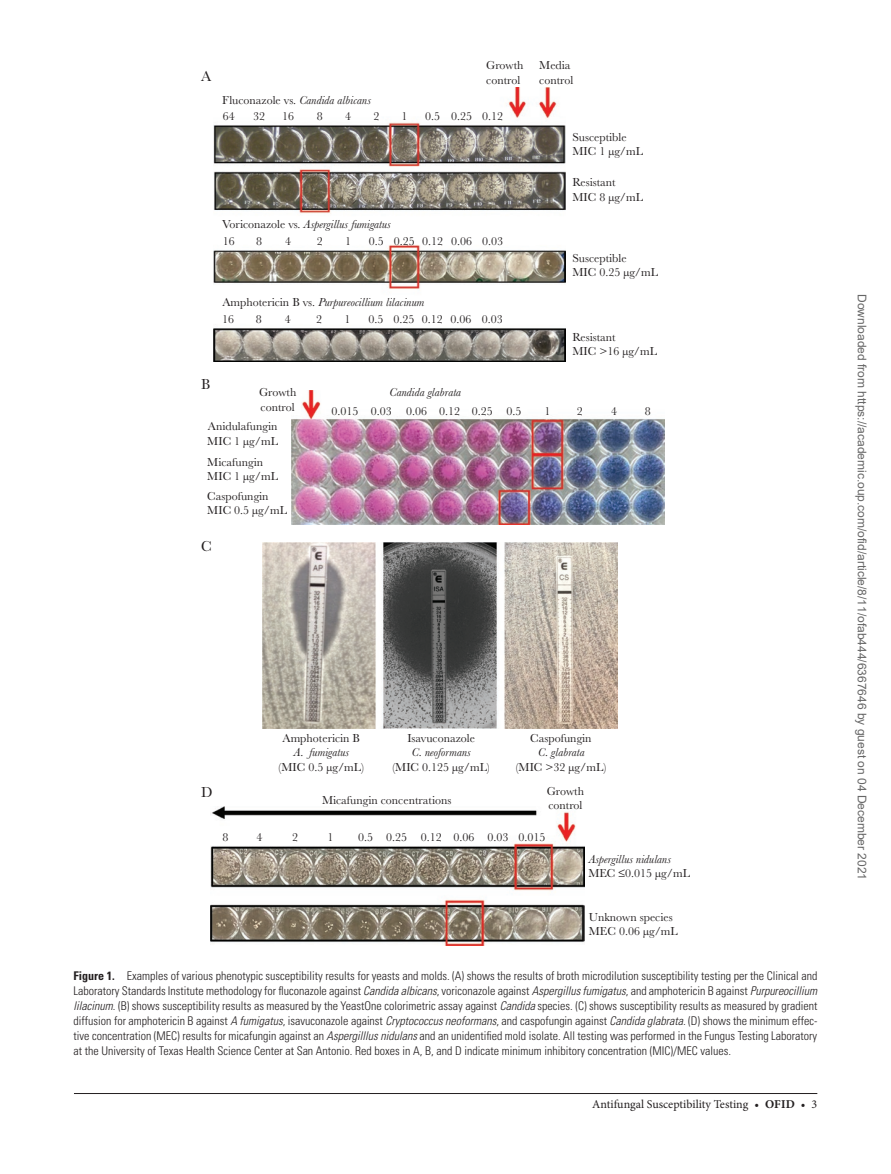
<style>
.page{position:relative;width:891px;height:1174px;background:#fff}
.page>*{position:absolute;margin:0;border:0;box-sizing:border-box;transform-origin:0 0}
.t1{font:15px "Baskerville MT Std";color:#231f20}
.t2{font:300 condensed 12px/15px "Univers LT Std";color:#231f20;text-align:justify}
.t3{font:12px/14.4px "Baskerville MT Std";color:#231f20}
.t4{font:italic 12px/14.4px "Baskerville MT Std";color:#231f20}
.t5{font:12px "Arial";color:#666}
.t6{font:12px "Minion Pro";color:#231f20}
.s1{font-style:normal}
.s2{font-weight:700}
.s3{font-style:italic}
</style>
<div class="page">
<hr style="left:74px;top:1093px;width:743px;height:1px;background:#231f20">
<img style="left:214px;top:87px;width:351px;height:274px">
<img style="left:291px;top:391px;width:373px;height:134px">
<img style="left:262px;top:542px;width:355px;height:186px">
<img style="left:211px;top:807px;width:374px;height:139px">
<p class="t1" style="left:201px;top:67px;width:12px">A</p>
<p class="t1" style="left:201px;top:375px;width:11px">B</p>
<p class="t4" style="left:222px;top:92px;width:150px"><span class="s1">Fluconazole vs.</span> Candida albicans</p>
<p class="t3" style="left:486px;top:58px;width:39px">Growth control</p>
<p class="t3" style="left:223px;top:109px;width:13px">64</p>
<p class="t3" style="left:253px;top:109px;width:13px">32</p>
<p class="t3" style="left:282px;top:109px;width:13px">16</p>
<p class="t3" style="left:317px;top:109px;width:7px">8</p>
<p class="t3" style="left:345px;top:109px;width:7px">4</p>
<p class="t3" style="left:373px;top:109px;width:7px">2</p>
<p class="t3" style="left:401px;top:109px;width:7px">1</p>
<p class="t3" style="left:425px;top:109px;width:79px">0.5 0.25 0.12</p>
<p class="t4" style="left:222px;top:217px;width:170px"><span class="s1">Voriconazole vs.</span> Aspergillus fumigatus</p>
<p class="t3" style="left:223px;top:234px;width:13px">16</p>
<p class="t3" style="left:256px;top:234px;width:7px">8</p>
<p class="t3" style="left:285px;top:234px;width:7px">4</p>
<p class="t3" style="left:317px;top:234px;width:7px">2</p>
<p class="t3" style="left:345px;top:234px;width:7px">1</p>
<p class="t3" style="left:369px;top:234px;width:136px">0.5 0.25 0.12 0.06 0.03</p>
<p class="t4" style="left:222px;top:295px;width:203px"><span class="s1">Amphotericin B vs.</span> Purpureocillium lilacinum</p>
<p class="t3" style="left:222px;top:311px;width:13px">16</p>
<p class="t3" style="left:256px;top:311px;width:7px">8</p>
<p class="t3" style="left:285px;top:311px;width:7px">4</p>
<p class="t3" style="left:316px;top:311px;width:7px">2</p>
<p class="t3" style="left:345px;top:311px;width:7px">1</p>
<p class="t3" style="left:368px;top:311px;width:136px">0.5 0.25 0.12 0.06 0.03</p>
<p class="t3" style="left:539px;top:58px;width:36px">Media control</p>
<p class="t3" style="left:572px;top:130px;width:72px">Susceptible<br>MIC 1 µg/mL</p>
<p class="t3" style="left:572px;top:175px;width:72px">Resistant<br>MIC 8 µg/mL</p>
<p class="t3" style="left:572px;top:251px;width:87px">Susceptible<br>MIC 0.25 µg/mL</p>
<p class="t3" style="left:572px;top:330px;width:86px">Resistant<br>MIC &gt;16 µg/mL</p>
<p class="t3" style="left:259px;top:385px;width:39px">Growth control</p>
<p class="t3" style="left:331px;top:404px;width:28px">0.015</p>
<p class="t4" style="left:389px;top:385px;width:73px">Candida glabrata</p>
<p class="t3" style="left:371px;top:404px;width:152px">0.03 0.06 0.12 0.25 0.5</p>
<p class="t3" style="left:544px;top:404px;width:7px">1</p>
<p class="t3" style="left:577px;top:404px;width:7px">2</p>
<p class="t3" style="left:611px;top:404px;width:7px">4</p>
<p class="t3" style="left:645px;top:404px;width:7px">8</p>
<p class="t3" style="left:207px;top:419px;width:72px">Anidulafungin<br>MIC 1 µg/mL</p>
<p class="t3" style="left:207px;top:455px;width:72px">Micafungin<br>MIC 1 µg/mL</p>
<p class="t3" style="left:207px;top:489px;width:81px">Caspofungin<br>MIC 0.5 µg/mL</p>
<p class="t1" style="left:201px;top:538px;width:12px">C</p>
<p class="t1" style="left:201px;top:784px;width:13px">D</p>
<p class="t3" style="left:283px;top:731px;width:79px">Amphotericin B</p>
<p class="t4" style="left:294px;top:745px;width:57px">A. fumigatus</p>
<p class="t3" style="left:279px;top:760px;width:87px">(MIC 0.5 µg/mL)</p>
<p class="t3" style="left:322px;top:793px;width:131px">Micafungin concentrations</p>
<p class="t3" style="left:547px;top:784px;width:39px">Growth control</p>
<p class="t3" style="left:530px;top:731px;width:63px">Caspofungin</p>
<p class="t4" style="left:538px;top:745px;width:48px">C. glabrata</p>
<p class="t3" style="left:516px;top:760px;width:92px">(MIC &gt;32 µg/mL)</p>
<p class="t3" style="left:407px;top:731px;width:69px">Isavuconazole</p>
<p class="t4" style="left:412px;top:745px;width:61px">C. neoformans</p>
<p class="t3" style="left:392px;top:760px;width:99px">(MIC 0.125 µg/mL)</p>
<p class="t3" style="left:223px;top:829px;width:7px">8</p>
<p class="t3" style="left:257px;top:829px;width:7px">4</p>
<p class="t3" style="left:292px;top:829px;width:7px">2</p>
<p class="t3" style="left:327px;top:829px;width:7px">1</p>
<p class="t3" style="left:358px;top:829px;width:189px">0.5 0.25 0.12 0.06 0.03 0.015</p>
<p class="t4" style="left:588px;top:852px;width:103px">Aspergillus nidulans<br><span class="s1">MEC</span> ≤<span class="s1">0.015 µg/mL</span></p>
<p class="t3" style="left:589px;top:909px;width:90px">Unknown species<br>MEC 0.06 µg/mL</p>
<p class="t2" style="left:74px;top:968px;width:745px"><span class="s2">Figure 1.</span> Examples of various phenotypic susceptibility results for yeasts and molds. (A) shows the results of broth microdilution susceptibility testing per the Clinical and Laboratory Standards Institute methodology for fluconazole against <span class="s3">Candida albicans</span>, voriconazole against <span class="s3">Aspergillus fumigatus</span>, and amphotericin B against <span class="s3">Purpureocillium lilacinum</span>. (B) shows susceptibility results as measured by the YeastOne colorimetric assay against <span class="s3">Candida</span> species. (C) shows susceptibility results as measured by gradient diffusion for amphotericin B against <span class="s3">A fumigatus</span>, isavuconazole against <span class="s3">Cryptococcus neoformans</span>, and caspofungin against <span class="s3">Candida glabrata.</span> (D) shows the minimum effec&shy;tive concentration (MEC) results for micafungin against an <span class="s3">Aspergilllus nidulans</span> and an unidentified mold isolate. All testing was performed in the Fungus Testing Laboratory at the University of Texas Health Science Center at San Antonio. Red boxes in A, B, and D indicate minimum inhibitory concentration (MIC)/MEC values.</p>
<p class="t6" style="left:592px;top:1096px;width:227px">Antifungal Susceptibility Testing • <span class="s2">ofid</span> • 3</p>
<p class="t5" style="left:866px;top:294px;width:587px;rotate:90deg">Downloaded from https://academic.oup.com/ofid/article/8/11/ofab444/6367646 by guest on 04 December 2021</p>
</div>
